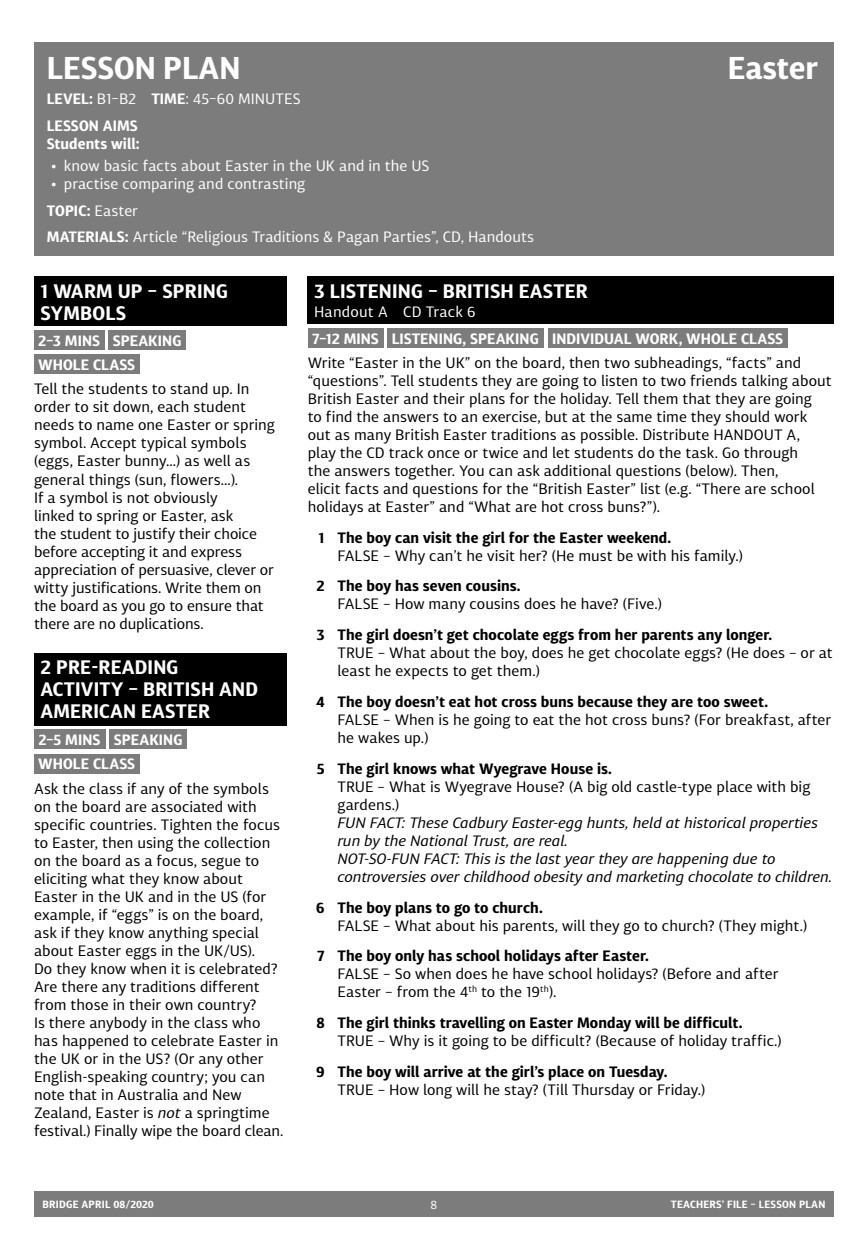
<style>
.page{position:relative;width:868px;height:1238px;background:#fff}
.page>*{position:absolute;margin:0;border:0;box-sizing:border-box;transform-origin:0 0}
.t1{font:700 31.5px "Diaria Sans Pro";color:#fff}
.t2{font:700 19.5px/21.8px "Diaria Sans Pro";letter-spacing:.01em;color:#fff}
.t3{font:15px/18px "Diaria Sans Pro";color:#000}
.t4{font:700 15px "Diaria Sans Pro";color:#000}
.t5{font:italic 15px/18px "Diaria Sans Pro";color:#000}
.t6{font:15px/26.5px "Diaria Sans Pro";color:#fff}
.t7{font:700 15px/18px "Diaria Sans Pro";color:#fff}
.t8{font:12px "Diaria Sans Pro";color:#fff}
.t9{font:700 10.5px "Diaria Sans Pro";letter-spacing:.02em;color:#fff}
.s1{font-weight:700}
.s2{font-weight:900}
.s3{font-style:italic}
</style>
<div class="page">
<div style="left:34px;top:1191px;width:799px;height:25px;background:#7c7c7c"></div>
<div style="left:34px;top:276px;width:252px;height:50px;background:#000"></div>
<div style="left:34px;top:653px;width:252px;height:72px;background:#000"></div>
<div style="left:308px;top:276px;width:525px;height:47px;background:#000"></div>
<div style="left:109px;top:330px;width:77px;height:20px;background:#7c7c7c"></div>
<div style="left:34px;top:330px;width:70px;height:20px;background:#7c7c7c"></div>
<div style="left:110px;top:729px;width:77px;height:20px;background:#7c7c7c"></div>
<div style="left:387px;top:328px;width:156px;height:20px;background:#7c7c7c"></div>
<div style="left:34px;top:354px;width:105px;height:20px;background:#7c7c7c"></div>
<div style="left:34px;top:753px;width:105px;height:20px;background:#7c7c7c"></div>
<div style="left:547px;top:328px;width:240px;height:20px;background:#7c7c7c"></div>
<div style="left:34px;top:729px;width:71px;height:20px;background:#7c7c7c"></div>
<div style="left:308px;top:328px;width:75px;height:20px;background:#7c7c7c"></div>
<div style="left:34px;top:43px;width:799px;height:75px;background:#7c7c7c"></div>
<div style="left:34px;top:80px;width:799px;height:175px;background:#7c7c7c"></div>
<h1 class="t1" style="left:47px;top:48px;width:18px">LESSO</h1>
<h1 class="t1" style="left:135px;top:48px;width:107px">N PLAN</h1>
<h1 class="t1" style="left:727px;top:48px;width:92px">Easter</h1>
<p class="t6" style="left:47px;top:86px;width:201px"><span class="s1">Level:</span> B1–B2 <span class="s1">Time</span>: 45–60 minutes<br><span class="s1">LESSO</span></p>
<p class="t7" style="left:47px;top:116px;width:94px;text-indent:42px">N AIMS<br>Students will:</p>
<p class="t6" style="left:51px;top:152px;width:380px"><span class="s2">•</span> know basic facts about Easter in the UK and in the US</p>
<p class="t6" style="left:47px;top:170px;width:489px"><span class="s2">•</span> practise comparing and contrasting<br><span class="s1">TOPIC:</span> Easter<br><span class="s1">MATERIALS:</span> Article “Religious Traditions &amp; Pagan Parties”, CD, Handouts</p>
<h2 class="t2" style="left:40px;top:280px;width:189px">1 Warm Up – Spring<br>Symbols</h2>
<p class="t7" style="left:38px;top:331px;width:145px">2–3 mins Speaking</p>
<p class="t7" style="left:38px;top:355px;width:98px">Whole Class</p>
<p class="t3" style="left:34px;top:380px;width:242px">Tell the students to stand up. In order to sit down, each student needs to name one Easter or spring symbol. Accept typical symbols (eggs, Easter bunny...) as well as general things (sun, flowers...).<br>If a symbol is not obviously<br>linked to spring or Easter, ask<br>the student to justify their choice before accepting it and express appreciation of persuasive, clever or witty justifications. Write them on the board as you go to ensure that there are no duplications.</p>
<h2 class="t2" style="left:40px;top:656px;width:219px">2 Pre-reading<br>Activity – British an d<br>American</h2>
<h2 class="t2" style="left:141px;top:699px;width:71px">Easter</h2>
<p class="t7" style="left:38px;top:730px;width:64px">2–5 mins</p>
<p class="t7" style="left:114px;top:730px;width:70px">Speaking</p>
<p class="t7" style="left:38px;top:754px;width:98px">Whole Class</p>
<p class="t3" style="left:34px;top:779px;width:251px">Ask the class if any of the symbols on the board are associated with specific countries. Tighten the focus to Easter, then using the collection on the board as a focus, segue to eliciting what they know about Easter in the UK and in the US (for example, if “eggs” is on the board, ask if they know anything special about Easter eggs in the UK/US).<br>Do they know when it is celebrated?<br>Are there any traditions different from those in their own country?<br>Is there anybody in the class who has happened to celebrate Easter in the UK or in the US? (Or any other English‑speaking country; you can note that in Australia and New Zealand, Easter is <span class="s3">not</span> a springtime festival.) Finally wipe the board clean.</p>
<h2 class="t2" style="left:314px;top:280px;width:275px">3 Listening – British Easter</h2>
<p class="t6" style="left:314px;top:298px;width:163px">Handout A CD Track 6</p>
<p class="t7" style="left:312px;top:329px;width:68px">7–12 mins</p>
<p class="t7" style="left:391px;top:329px;width:149px">Listening, Speaking</p>
<p class="t7" style="left:552px;top:329px;width:233px">In dividual Work, Whole Class</p>
<p class="t3" style="left:308px;top:353px;width:525px">Write “Easter in the UK” on the board, then two subheadings, “facts” and “questions”. Tell students they are going to listen to two friends talking about British Easter and their plans for the holiday. Tell them that they are going<br>to find the answers to an exercise, but at the same time they should work out as many British Easter traditions as possible. Distribute HANDOUT A, play the CD track once or twice and let students do the task. Go through<br>the answers together. You can ask additional questions (below). Then,<br>elicit facts and questions for the “British Easter” list (e.g. “There are school holidays at Easter” and “What are hot cross buns?”).</p>
<p class="t4" style="left:318px;top:527px;width:354px">1 The boy can visit the girl for the Easter weekend.</p>
<p class="t3" style="left:337px;top:546px;width:407px">FALSE – Why can’t he visit her? (He must be with his family.)</p>
<p class="t4" style="left:316px;top:576px;width:206px">2 The boy has seven cousins.</p>
<p class="t3" style="left:337px;top:595px;width:326px">FALSE – How many cousins does he have? (Five.)</p>
<p class="t4" style="left:316px;top:625px;width:457px">3 The girl doesn’t get chocolate eggs from her parents any longer.</p>
<p class="t3" style="left:337px;top:643px;width:496px">TRUE – What about the boy, does he get chocolate eggs? (He does – or at least he expects to get them.)</p>
<p class="t4" style="left:316px;top:692px;width:453px">4 The boy doesn’t eat hot cross buns because they are too sweet.</p>
<p class="t3" style="left:337px;top:710px;width:495px">FALSE – When is he going to eat the hot cross buns? (For breakfast, after he wakes up.)</p>
<p class="t4" style="left:317px;top:758px;width:296px">5 The girl knows what Wyegrave House is.</p>
<p class="t3" style="left:337px;top:777px;width:474px">TRUE – What is Wyegrave House? (A big old castle-type place with big gardens.)</p>
<p class="t5" style="left:337px;top:813px;width:496px">FUN FACT: These Cadbury Easter-egg hunts, held at historical properties run by the National Trust, are real.<br>NOT-SO-FUN FACT: This is the last year they are happening due to controversies over childhood obesity and marketing chocolate to children.</p>
<p class="t4" style="left:316px;top:897px;width:228px">6 The boy plans to go to church.</p>
<p class="t3" style="left:337px;top:916px;width:471px">FALSE – What about his parents, will they go to church? (They might.)</p>
<p class="t4" style="left:317px;top:946px;width:333px">7 The boy only has school holidays after Easter.</p>
<p class="t3" style="left:337px;top:964px;width:442px">FALSE – So when does he have school holidays? (Before and after<br>Easter – from the 4<sup>th</sup> to the 19<sup>th</sup>).</p>
<p class="t4" style="left:316px;top:1013px;width:427px">8 The girl thinks travelling on Easter Monday will be difficult.</p>
<p class="t3" style="left:337px;top:1031px;width:445px">TRUE – Why is it going to be difficult? (Because of holiday traffic.)</p>
<p class="t4" style="left:316px;top:1061px;width:353px">9 The boy will arrive at the girl’s place on Tuesday.</p>
<p class="t3" style="left:337px;top:1080px;width:369px">TRUE – How long will he stay? (Till Thursday or Friday.)</p>
<p class="t9" style="left:43px;top:1197px;width:113px">Bridge April 08/2020</p>
<p class="t9" style="left:670px;top:1197px;width:148px">teachers’ file – lesson plan</p>
<p class="t8" style="left:430px;top:1196px;width:8px">8</p>
</div>
